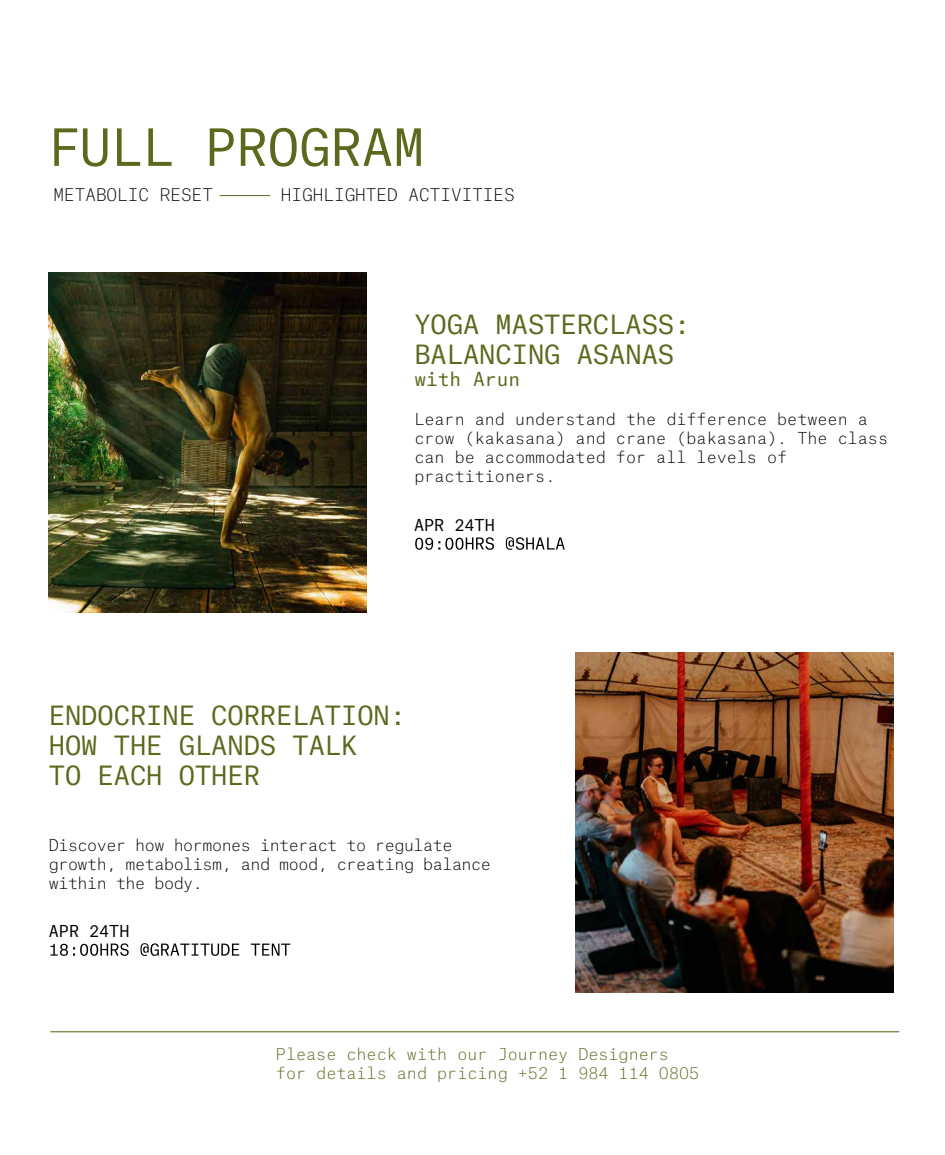
<style>
.page{position:relative;width:945px;height:1155px;background:#fff}
.page>*{position:absolute;margin:0;border:0;box-sizing:border-box;transform-origin:0 0}
.t1{font:25.38px/30.4px "Atlas Typewriter";color:#5d681d}
.t2{font:18.38px "Atlas Typewriter";color:#5d681d}
.t3{font:100 16.62px "Atlas Typewriter";color:#000}
.t4{font:100 15.75px/18.9px "Atlas Typewriter";color:#000}
.t5{font:100 15.75px/18.9px "Atlas Typewriter";letter-spacing:-.03em;color:#000}
.t6{font:100 15.75px/18.9px "Atlas Typewriter";color:#5d681d}
.t7{font:15.75px "Atlas Typewriter";color:#000}
</style>
<div class="page">
<hr style="left:50px;top:1031px;width:849px;height:1px;background:#5d681d">
<img style="left:576px;top:653px;width:318px;height:339px">
<img style="left:49px;top:273px;width:318px;height:339px">
<svg style="left:51px;top:943px;width:239px;height:13px"></svg>
<svg style="left:415px;top:537px;width:150px;height:13px"></svg>
<svg style="left:54px;top:128px;width:367px;height:39px"></svg>
<hr style="left:220px;top:195px;width:50px;height:1px;background:#5d681d">
<p class="t3" style="left:53px;top:181px;width:161px">METABOLIC RESET</p>
<p class="t3" style="left:281px;top:181px;width:236px">HIGHLIGHTED ACTIVITIES</p>
<h1 class="t1" style="left:414px;top:308px;width:278px">YOGA MASTERCLASS:<br>BALANCING ASANAS</h1>
<p class="t2" style="left:414px;top:367px;width:107px">with Arun</p>
<p class="t4" style="left:414px;top:408px;width:475px">Learn and understand the difference between a crow (kakasana) and crane (bakasana). The class can be accommodated for all levels of practitioners.</p>
<p class="t7" style="left:414px;top:514px;width:82px">APR 24TH</p>
<h1 class="t1" style="left:49px;top:699px;width:359px">ENDOCRINE CORRELATION:<br>HOW THE GLANDS TALK<br>TO EACH OTHER</h1>
<p class="t5" style="left:49px;top:834px;width:444px">Discover how hormones interact to regulate growth, metabolism, and mood, creating balance within the body.</p>
<p class="t7" style="left:49px;top:920px;width:82px">APR 24TH</p>
<p class="t6" style="left:276px;top:1043px;width:425px">Please check with our Journey Designers for details and pricing +52 1 984 114 0805</p>
</div>
